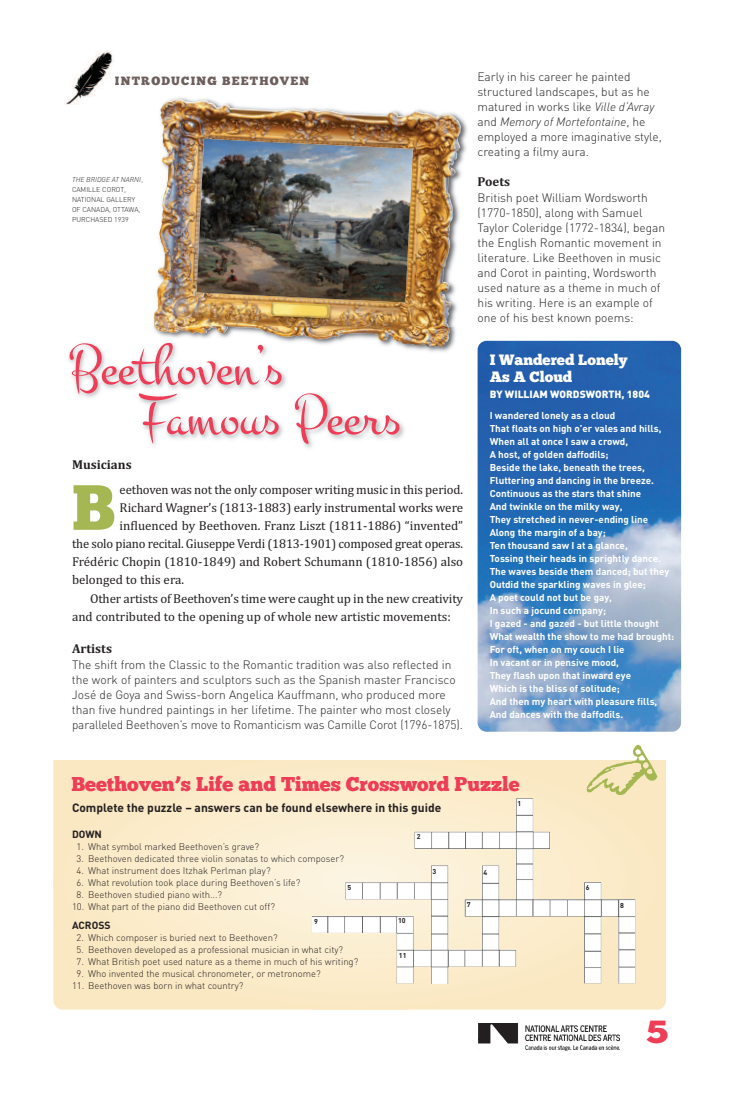
<style>
.page{position:relative;width:738px;height:1116px;background:#fff}
.page>*{position:absolute;margin:0;border:0;box-sizing:border-box;transform-origin:0 0}
.t1{font:63.8px "Chunk Five";color:#a5b753}
.t2{font:59.5px/50px "Montez";color:#ee3d56}
.t3{font:32px "Chunk Five";color:#ee3d56;scale:1.2 1}
.t4{font:20px "Chunk Five";color:#ee3d56}
.t5{font:15px/17px "Chunk Five";color:#fff}
.t6{font:13px "Cambria";letter-spacing:-.01em;color:#231f20}
.t7{font:700 13px "Cambria";color:#231f20}
.t8{font:300 12px/15px "DIN";color:#231f20}
.t9{font:700 12px "DIN";color:#231f20}
.t10{font:italic 300 12px "DINOT";color:#231f20}
.t11{font:12px "Chunk Five";letter-spacing:.1em;color:#6d5f5b}
.t12{font:900 10.4px "DIN";color:#fff}
.t13{font:700 10.4px "DIN";color:#231f20}
.t14{font:700 9.9px/13px "DIN";color:#fff}
.t15{font:300 9.5px "DIN";color:#231f20}
.t16{font:300 7px/10px "DIN";color:#231f20}
.t17{font:italic 300 7px "DINOT";letter-spacing:.01em;color:#231f20}
.t18{font:700 7px "DIN";color:#231f20}
.s1{font-family:"DIN";font-style:normal}
.s2{font-family:"DINOT";font-style:italic}
</style>
<div class="page">
<svg style="left:53px;top:750px;width:613px;height:260px"></svg>
<div style="left:26px;top:750px;width:695px;height:10px;background:#fff"></div>
<img style="left:478px;top:341px;width:203px;height:391px;border-radius:9px">
<img style="left:153px;top:97px;width:314px;height:229px">
<img style="left:160px;top:99px;width:301px;height:188px">
<img style="left:197px;top:139px;width:216px;height:164px">
<img style="left:68px;top:343px;width:336px;height:105px">
<img style="left:140px;top:326px;width:316px;height:45px">
<img style="left:155px;top:326px;width:295px;height:21px">
<img style="left:478px;top:1023px;width:141px;height:27px">
<img style="left:64px;top:50px;width:50px;height:55px">
<img style="left:312px;top:798px;width:323px;height:186px">
<div style="left:580px;top:760px;width:79px;height:52px;background:#fae8c2"></div>
<p class="t11" style="left:115px;top:74px;width:196px">INTRODUCING BEETHOVEN</p>
<p class="t17" style="left:72px;top:177px;width:72px">THE BRIDGE AT NARNI<span class="s1">,</span></p>
<p class="t16" style="left:72px;top:185px;width:70px">CAMILLE COROT,<br>NATIONAL GALLERY<br>OF CANADA, OTTAWA,<br>PURCHASED 1939</p>
<h2 class="t2" style="left:139px;top:338px;width:264px;text-indent:-70px">Beethoven’s<br>Famous Peers</h2>
<p class="t7" style="left:72px;top:457px;width:61px">Musicians</p>
<h1 class="t1" style="left:72px;top:470px;width:44px">B</h1>
<p class="t6" style="left:120px;top:482px;width:345px">eethoven was not the only composer writing music in this period.</p>
<p class="t6" style="left:120px;top:500px;width:345px">richard Wagner’s (1813-1883) early instrumental works were</p>
<p class="t6" style="left:120px;top:518px;width:345px">influenced by Beethoven. franz liszt (1811-1886) “invented”</p>
<p class="t6" style="left:72px;top:536px;width:393px">the solo piano recital. giuseppe Verdi (1813-1901) composed great operas.</p>
<p class="t6" style="left:72px;top:554px;width:393px">frédéric Chopin (1810-1849) and robert schumann (1810-1856) also</p>
<p class="t6" style="left:72px;top:572px;width:114px">belonged to this era.</p>
<p class="t6" style="left:90px;top:591px;width:375px">other artists of Beethoven’s time were caught up in the new creativity</p>
<p class="t6" style="left:72px;top:609px;width:380px">and contributed to the opening up of whole new artistic movements:</p>
<p class="t7" style="left:72px;top:641px;width:41px">Artists</p>
<p class="t8" style="left:72px;top:657px;width:392px">The shift from the Classic to the Romantic tradition was also reflected in the work of painters and sculptors such as the Spanish master Francisco José de Goya and Swiss-born Angelica Kauffmann, who produced more than five hundred paintings in her lifetime. The painter who most closely paralleled Beethoven’s move to Romanticism was Camille Corot (1796-1875).</p>
<p class="t8" style="left:477px;top:70px;width:178px">Early in his career he painted structured landscapes, but as he matured in works like <span class="s2">Ville d’Avray</span></p>
<p class="t10" style="left:477px;top:118px;width:170px"><span class="s1">and</span> Memory of Mortefontaine<span class="s1">, he</span></p>
<p class="t8" style="left:477px;top:130px;width:186px">employed a more imaginative style, creating a filmy aura.</p>
<p class="t7" style="left:478px;top:174px;width:34px">Poets</p>
<p class="t8" style="left:478px;top:191px;width:189px">British poet William Wordsworth (1770-1850), along with Samuel Taylor Coleridge (1772-1834), began the English Romantic movement in literature. Like Beethoven in music and Corot in painting, Wordsworth used nature as a theme in much of his writing. Here is an example of one of his best known poems:</p>
<p class="t5" style="left:490px;top:351px;width:139px">I Wandered Lonely<br>As A Cloud</p>
<p class="t12" style="left:490px;top:388px;width:162px">BY WILLIAM WORDSWORTH, 1804</p>
<p class="t14" style="left:490px;top:409px;width:186px">I wandered lonely as a cloud<br>That floats on high o’er vales and hills,<br>When all at once I saw a crowd,<br>A host, of golden daffodils;<br>Beside the lake, beneath the trees,<br>Fluttering and dancing in the breeze.<br>Continuous as the stars that shine<br>And twinkle on the milky way,<br>They stretched in never-ending line<br>Along the margin of a bay;<br>Ten thousand saw I at a glance,<br>Tossing their heads in sprightly dance.<br>The waves beside them danced; but they<br>Outdid the sparkling waves in glee;<br>A poet could not but be gay,<br>In such a jocund company;<br>I gazed - and gazed - but little thought<br>What wealth the show to me had brought:<br>For oft, when on my couch I lie<br>In vacant or in pensive mood,<br>They flash upon that inward eye<br>Which is the bliss of solitude;<br>And then my heart with pleasure fills,<br>And dances with the daffodils.</p>
<h3 class="t4" style="left:71px;top:772px;width:450px">Beethoven’s Life and Times Crossword Puzzle</h3>
<p class="t18" style="left:518px;top:800px;width:5px">1</p>
<p class="t18" style="left:417px;top:833px;width:5px">2</p>
<p class="t9" style="left:72px;top:800px;width:371px">Complete the puzzle – answers can be found elsewhere in this guide</p>
<p class="t13" style="left:72px;top:828px;width:31px">DOWN</p>
<p class="t15" style="left:77px;top:841px;width:184px">1. What symbol marked Beethoven’s grave?</p>
<p class="t15" style="left:77px;top:853px;width:269px">3. Beethoven dedicated three violin sonatas to which composer?</p>
<p class="t15" style="left:77px;top:865px;width:196px">4. What instrument does Itzhak Perlman play?</p>
<p class="t15" style="left:77px;top:877px;width:225px">6. What revolution took place during Beethoven’s life?</p>
<p class="t15" style="left:77px;top:889px;width:147px">8. Beethoven studied piano with...?</p>
<p class="t15" style="left:72px;top:901px;width:204px">10. What part of the piano did Beethoven cut off?</p>
<p class="t13" style="left:72px;top:919px;width:40px">ACROSS</p>
<p class="t15" style="left:77px;top:932px;width:203px">2. Which composer is buried next to Beethoven?</p>
<p class="t15" style="left:77px;top:944px;width:268px">5. Beethoven developed as a professional musician in what city?</p>
<p class="t15" style="left:77px;top:956px;width:283px">7. What British poet used nature as a theme in much of his writing?</p>
<p class="t15" style="left:77px;top:968px;width:246px">9. Who invented the musical chronometer, or metronome?</p>
<p class="t15" style="left:72px;top:980px;width:173px">11. Beethoven was born in what country?</p>
<p class="t18" style="left:432px;top:867px;width:5px">3</p>
<p class="t18" style="left:483px;top:868px;width:5px">4</p>
<p class="t18" style="left:347px;top:884px;width:5px">5</p>
<p class="t18" style="left:467px;top:900px;width:5px">7</p>
<p class="t18" style="left:314px;top:917px;width:5px">9</p>
<p class="t18" style="left:398px;top:917px;width:9px">10</p>
<p class="t18" style="left:399px;top:951px;width:9px">11</p>
<p class="t18" style="left:586px;top:884px;width:5px">6</p>
<p class="t18" style="left:620px;top:901px;width:5px">8</p>
<h3 class="t3" style="left:646px;top:1013px;width:20px">5</h3>
</div>
